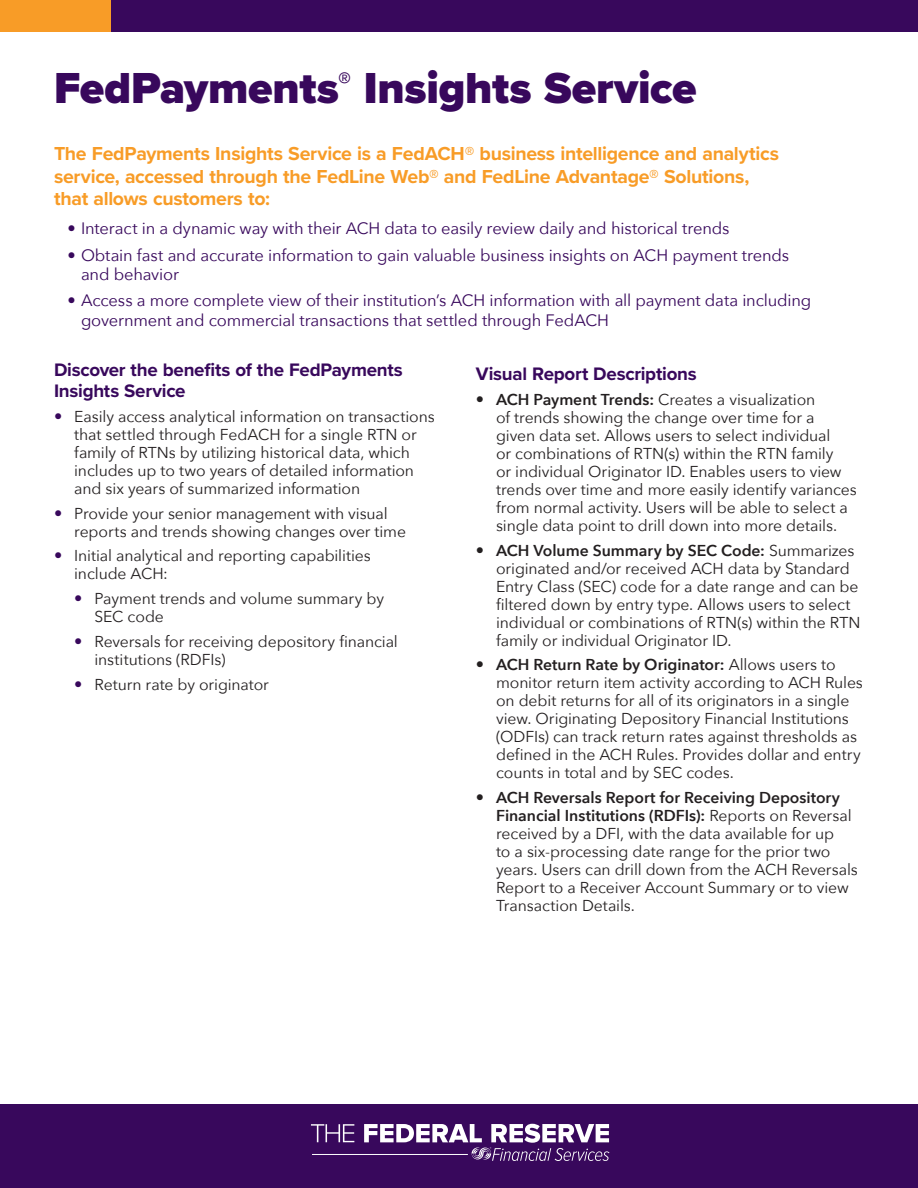
<style>
.page{position:relative;width:918px;height:1188px;background:#fff}
.page>*{position:absolute;margin:0;border:0;box-sizing:border-box;transform-origin:0 0}
.t1{font:900 45px "Proxima Nova";letter-spacing:-.005em;color:#38085c}
.t2{font:700 19.5px/22.5px "Proxima Nova";letter-spacing:-.015em;color:#f89c27}
.Bold_Paragraph_Lead{font:700 18.75px/21px "Proxima Nova";letter-spacing:-.015em;color:#38085c}
.t3{font:16.5px/19.5px "Avenir Next";letter-spacing:-.01em;color:#38085c}
.t4{font:15.75px/18px "Avenir Next";letter-spacing:-.01em;color:#231f20}
.s1{font-size:16.5px;color:#38085c}
.s2{font-size:16.5px}
.s3{font-weight:600}
</style>
<div class="page">
<div style="left:0;top:0;width:918px;height:31px;background:#38085c"></div>
<div style="left:0;top:0;width:111px;height:31px;background:#f89c27"></div>
<div style="left:0;top:1105px;width:918px;height:83px;background:#38085c"></div>
<svg style="left:311px;top:1124px;width:43px;height:18px"></svg>
<svg style="left:364px;top:1124px;width:245px;height:37px"></svg>
<hr style="left:312px;top:1154px;width:156px;height:1px;background:#fff">
<p class="t1" style="left:54px;top:54px;width:644px">FedPayments<sup>®</sup> Insights Service</p>
<p class="t2" style="left:54px;top:142px;width:727px">The FedPayments Insights Service is a FedACH® business intelligence and analytics service, accessed through the FedLine Web® and FedLine Advantage® Solutions, that allows customers to:</p>
<p class="t3" style="left:68px;top:218px;width:664px">• Interact in a dynamic way with their ACH data to easily review daily and historical trends</p>
<p class="t3" style="left:81px;top:244px;width:710px;text-indent:-14px">• Obtain fast and accurate information to gain valuable business insights on ACH payment trends and behavior</p>
<p class="t3" style="left:81px;top:290px;width:732px;text-indent:-14px">• Access a more complete view of their institution’s ACH information with all payment data including government and commercial transactions that settled through FedACH</p>
<p class="Bold_Paragraph_Lead" style="left:54px;top:359px;width:350px">Discover the benefits of the FedPayments<br>Insights Service</p>
<p class="t4" style="left:74px;top:407px;width:362px;text-indent:-20px"><span class="s1">•</span> Easily access analytical information on transactions that settled through FedACH for a single RTN or family of RTNs by utilizing historical data, which includes up to two years of detailed information and six years of summarized information</p>
<p class="t4" style="left:74px;top:503px;width:333px;text-indent:-20px"><span class="s1">•</span> Provide your senior management with visual reports and trends showing changes over time</p>
<p class="t4" style="left:74px;top:546px;width:298px;text-indent:-20px"><span class="s1">•</span> Initial analytical and reporting capabilities include ACH:</p>
<p class="t4" style="left:94px;top:589px;width:291px;text-indent:-20px"><span class="s1">•</span> Payment trends and volume summary by<br>SEC code</p>
<p class="t4" style="left:94px;top:632px;width:305px;text-indent:-20px"><span class="s1">•</span> Reversals for receiving depository financial institutions (RDFIs)</p>
<p class="t4" style="left:74px;top:674px;width:196px"><span class="s1">•</span> Return rate by originator</p>
<p class="Bold_Paragraph_Lead" style="left:476px;top:363px;width:222px">Visual Report Descriptions</p>
<p class="t4" style="left:496px;top:390px;width:362px;text-indent:-20px"><span class="s2">•</span> <span class="s3">ACH Payment Trends:</span> Creates a visualization<br>of trends showing the change over time for a given data set. Allows users to select individual<br>or combinations of RTN(s) within the RTN family<br>or individual Originator ID. Enables users to view trends over time and more easily identify variances from normal activity. Users will be able to select a single data point to drill down into more details.</p>
<p class="t4" style="left:496px;top:540px;width:366px;text-indent:-20px"><span class="s2">•</span> <span class="s3">ACH Volume Summary by SEC Code:</span> Summarizes originated and/or received ACH data by Standard Entry Class (SEC) code for a date range and can be filtered down by entry type. Allows users to select individual or combinations of RTN(s) within the RTN family or individual Originator ID.</p>
<p class="t4" style="left:496px;top:655px;width:368px;text-indent:-20px"><span class="s2">•</span> <span class="s3">ACH Return Rate by Originator:</span> Allows users to monitor return item activity according to ACH Rules on debit returns for all of its originators in a single view. Originating Depository Financial Institutions (ODFIs) can track return rates against thresholds as defined in the ACH Rules. Provides dollar and entry counts in total and by SEC codes.</p>
<p class="t4" style="left:496px;top:788px;width:363px;text-indent:-20px"><span class="s2">•</span> <span class="s3">ACH Reversals Report for Receiving Depository Financial Institutions (RDFIs):</span> Reports on Reversal received by a DFI, with the data available for up<br>to a six-processing date range for the prior two years. Users can drill down from the ACH Reversals Report to a Receiver Account Summary or to view Transaction Details.</p>
</div>
